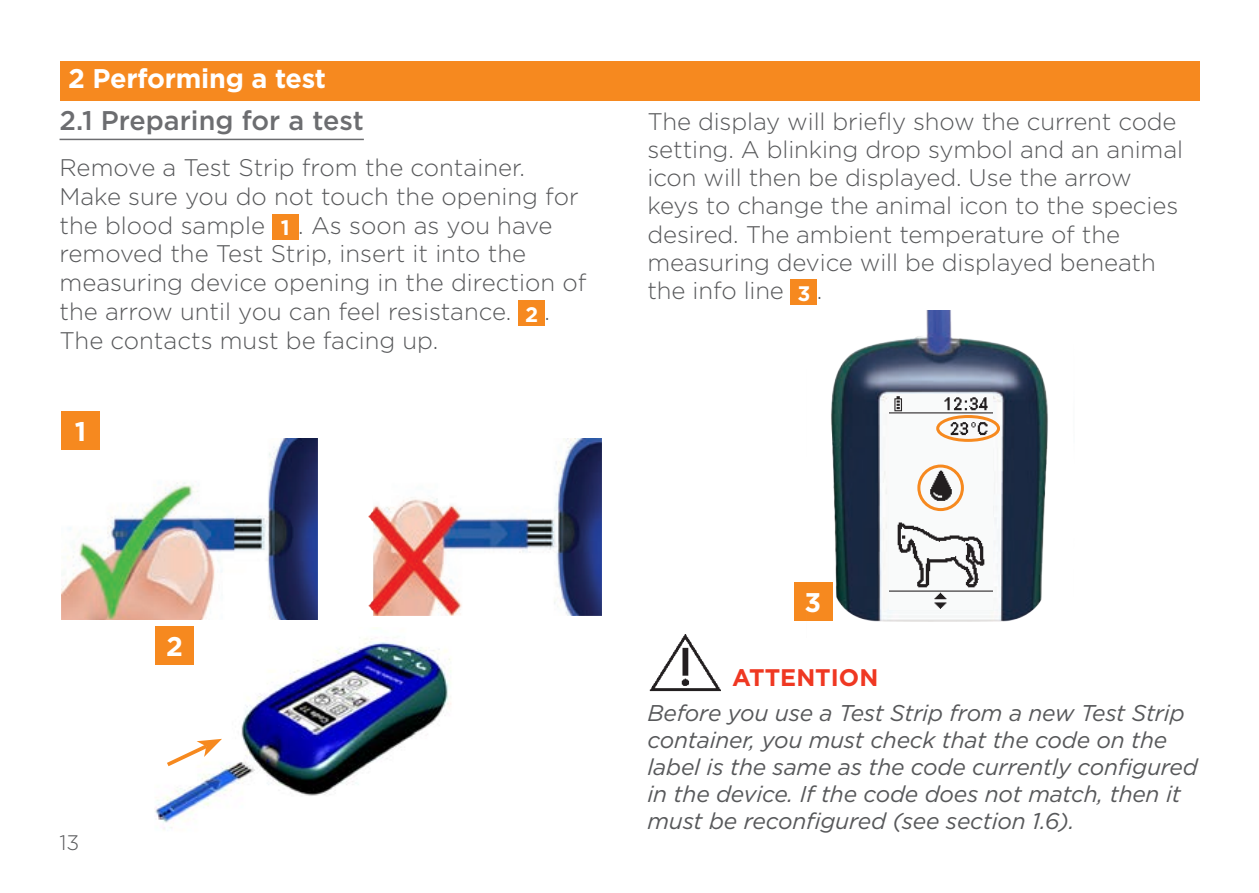
<style>
.page{position:relative;width:1259px;height:893px;background:#fff}
.page>*{position:absolute;margin:0;border:0;box-sizing:border-box;transform-origin:0 0}
.Section_header{font:500 27px "Gotham";color:#6c6d70}
.Body_Copy{font:700 27px "Gotham";letter-spacing:-.01em;color:#fff}
.Box_number{font:700 27px "Gotham";color:#fff}
.Body_text{font:300 24px/28.2px "Gotham";letter-spacing:-.005em;color:#57585a}
.Heading_1{font:700 24px "Gotham";color:#ef3822}
.Body_text-2{font:italic 22.8px/27px "Gotham";letter-spacing:-.01em;color:#57585a}
.t1{font:700 21px "Gotham";color:#fff}
.t2{font:300 21px "Gotham";color:#57585a}
</style>
<div class="page">
<div style="left:60px;top:61px;width:1139px;height:39px;background:#f6891f"></div>
<hr style="left:60px;top:139px;width:304px;height:1px;background:#6c6d70">
<div style="left:272px;top:214px;width:26px;height:26px;background:#f6891f"></div>
<div style="left:518px;top:300px;width:26px;height:26px;background:#f6891f"></div>
<div style="left:793px;top:582px;width:39px;height:38px;background:#f6891f"></div>
<img style="left:807px;top:310px;width:241px;height:312px">
<img style="left:889px;top:394px;width:103px;height:215px">
<div style="left:917px;top:465px;width:47px;height:46px;border:3px solid #f6891f;border-radius:50%"></div>
<div style="left:936px;top:415px;width:64px;height:27px;border:3px solid #f6891f;border-radius:50%"></div>
<div style="left:791px;top:279px;width:26px;height:26px;background:#f6891f"></div>
<img style="left:649px;top:635px;width:72px;height:57px">
<img style="left:155px;top:627px;width:296px;height:203px">
<svg style="left:163px;top:739px;width:59px;height:30px"></svg>
<div style="left:155px;top:626px;width:39px;height:39px;background:#f6891f"></div>
<img style="left:369px;top:439px;width:232px;height:177px">
<img style="left:61px;top:439px;width:256px;height:181px">
<div style="left:61px;top:411px;width:39px;height:38px;background:#f6891f"></div>
<p class="Body_Copy" style="left:68px;top:61px;width:259px">2 Performing a test</p>
<p class="Section_header" style="left:60px;top:103px;width:306px">2.1 Preparing for a test</p>
<p class="Body_text" style="left:60px;top:152px;width:520px">Remove a Test Strip from the container.<br>Make sure you do not touch the opening for the blood sample</p>
<p class="Body_text" style="left:60px;top:210px;width:528px;text-indent:239px">. As soon as you have removed the Test Strip, insert it into the measuring device opening in the direction of the arrow until you can feel resistance.</p>
<p class="t1" style="left:281px;top:214px;width:10px">1</p>
<p class="t1" style="left:525px;top:300px;width:15px">2</p>
<p class="Body_text" style="left:544px;top:297px;width:7px">.</p>
<p class="Body_text" style="left:60px;top:326px;width:380px">The contacts must be facing up.</p>
<p class="Box_number" style="left:75px;top:413px;width:13px">1</p>
<p class="t2" style="left:60px;top:830px;width:21px">13</p>
<p class="Box_number" style="left:166px;top:629px;width:18px">2</p>
<p class="Body_text" style="left:647px;top:107px;width:537px">The display will briefly show the current code setting. A blinking drop symbol and an animal icon will then be displayed. Use the arrow keys to change the animal icon to the species desired. The ambient temperature of the measuring device will be displayed beneath the info line</p>
<p class="t1" style="left:797px;top:279px;width:15px">3</p>
<p class="Body_text" style="left:817px;top:276px;width:7px">.</p>
<p class="Box_number" style="left:804px;top:584px;width:18px">3</p>
<p class="Heading_1" style="left:732px;top:661px;width:147px">ATTENTION</p>
<p class="Body_text-2" style="left:647px;top:699px;width:552px">Before you use a Test Strip from a new Test Strip container, you must check that the code on the label is the same as the code currently configured in the device. If the code does not match, then it must be reconfigured (see section 1.6).</p>
</div>
